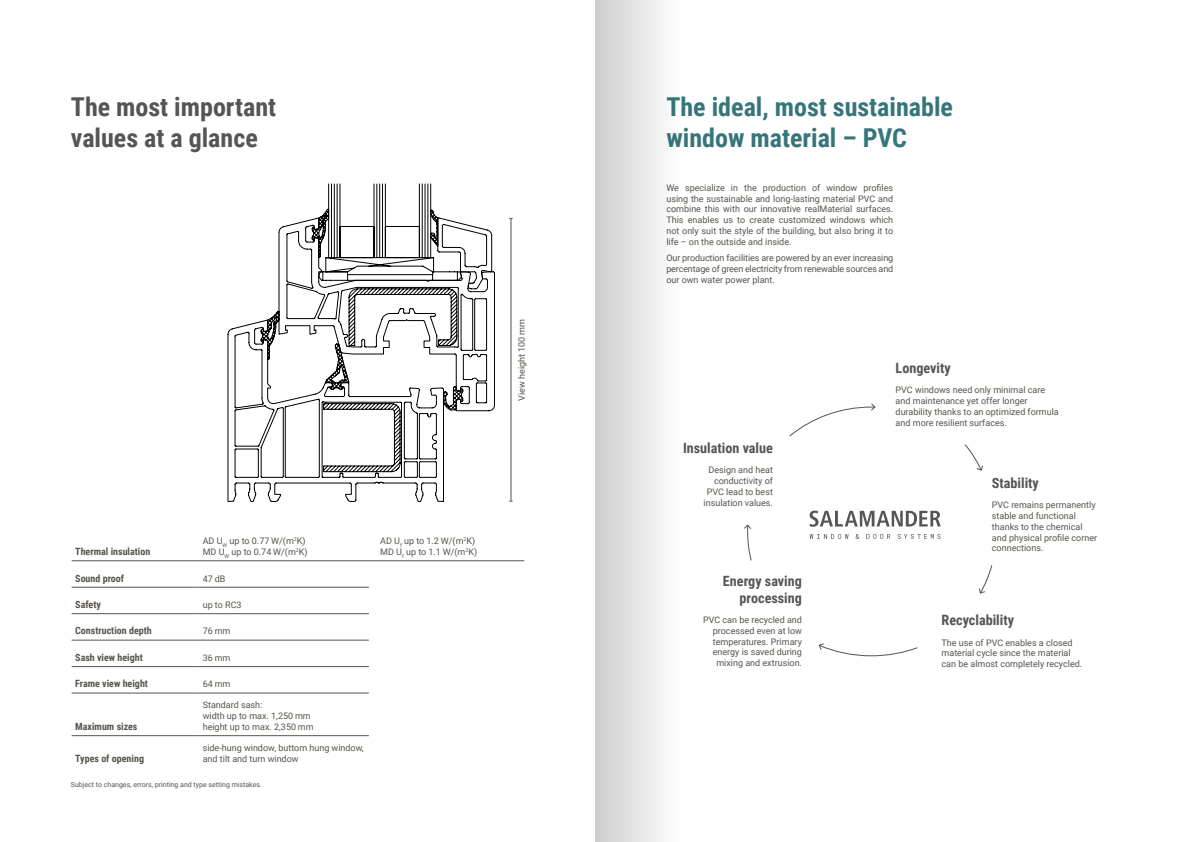
<style>
.page{position:relative;width:1191px;height:842px;background:#fff}
.page>*{position:absolute;margin:0;border:0;box-sizing:border-box;transform-origin:0 0}
.t1{font:700 26px/31.2px "Roboto Condensed";color:#36767a}
.t2{font:700 26px/31.2px "Roboto Condensed";color:#535557}
.t3{font:700 14.2px/17px "Roboto Condensed";color:#535557;text-align:right}
.t4{font:700 10px "Roboto Condensed";color:#57544b}
.t5{font:9px/10.8px "Roboto";color:#57544b}
.t6{font:7px "Roboto";color:#57544b}
</style>
<div class="page">
<hr style="left:510px;top:218px;width:1px;height:283px;background:#57544b">
<svg style="left:789px;top:403px;width:86px;height:34px"></svg>
<svg style="left:744px;top:524px;width:8px;height:37px"></svg>
<svg style="left:964px;top:444px;width:19px;height:27px"></svg>
<svg style="left:818px;top:643px;width:100px;height:13px"></svg>
<svg style="left:978px;top:565px;width:14px;height:29px"></svg>
<svg style="left:809px;top:534px;width:131px;height:5px"></svg>
<svg style="left:809px;top:511px;width:131px;height:16px"></svg>
<svg style="left:228px;top:184px;width:264px;height:318px"></svg>
<hr style="left:72px;top:560px;width:127px;height:1px;background:#57544b">
<hr style="left:199px;top:560px;width:170px;height:1px;background:#57544b">
<hr style="left:369px;top:560px;width:155px;height:1px;background:#57544b">
<hr style="left:72px;top:587px;width:127px;height:1px;background:#57544b">
<hr style="left:199px;top:587px;width:170px;height:1px;background:#57544b">
<hr style="left:72px;top:613px;width:127px;height:1px;background:#57544b">
<hr style="left:199px;top:613px;width:170px;height:1px;background:#57544b">
<hr style="left:72px;top:640px;width:127px;height:1px;background:#57544b">
<hr style="left:199px;top:640px;width:170px;height:1px;background:#57544b">
<hr style="left:72px;top:666px;width:127px;height:1px;background:#57544b">
<hr style="left:199px;top:666px;width:170px;height:1px;background:#57544b">
<hr style="left:72px;top:693px;width:127px;height:1px;background:#57544b">
<hr style="left:199px;top:693px;width:170px;height:1px;background:#57544b">
<hr style="left:72px;top:735px;width:127px;height:1px;background:#57544b">
<hr style="left:199px;top:735px;width:170px;height:1px;background:#57544b">
<div style="left:595px;top:0;width:85px;height:842px;background:linear-gradient(to right,#cdcdcd,#fff)"></div>
<h1 class="t2" style="left:71px;top:90px;width:207px">The most important values at a glance</h1>
<p class="t5" style="left:516px;top:401px;width:83px;rotate:-90deg">View height 100 mm</p>
<p class="t4" style="left:75px;top:544px;width:77px">Thermal insulation</p>
<p class="t5" style="left:203px;top:535px;width:106px">AD U<sub>W</sub> up to 0.77 W/(m<sup>2</sup>K)<br>MD U<sub>W</sub> up to 0.74 W/(m<sup>2</sup>K)</p>
<p class="t5" style="left:380px;top:535px;width:99px">AD U<sub>f</sub> up to 1.2 W/(m<sup>2</sup>K)<br>MD U<sub>f</sub> up to 1.1 W/(m<sup>2</sup>K)</p>
<p class="t4" style="left:75px;top:571px;width:50px">Sound proof</p>
<p class="t5" style="left:203px;top:573px;width:24px">47 dB</p>
<p class="t4" style="left:75px;top:597px;width:27px">Safety</p>
<p class="t5" style="left:203px;top:599px;width:40px">up to RC3</p>
<p class="t4" style="left:75px;top:624px;width:78px">Construction depth</p>
<p class="t5" style="left:203px;top:625px;width:29px">76 mm</p>
<p class="t4" style="left:75px;top:650px;width:69px">Sash view height</p>
<p class="t5" style="left:203px;top:652px;width:29px">36 mm</p>
<p class="t4" style="left:75px;top:677px;width:74px">Frame view height</p>
<p class="t5" style="left:203px;top:678px;width:29px">64 mm</p>
<p class="t4" style="left:75px;top:719px;width:64px">Maximum sizes</p>
<p class="t5" style="left:203px;top:699px;width:112px">Standard sash:<br>width up to max. 1,250 mm height up to max. 2,350 mm</p>
<p class="t4" style="left:75px;top:751px;width:70px">Types of opening</p>
<p class="t5" style="left:203px;top:742px;width:162px">side-hung window, buttom hung window, and tilt and turn window</p>
<p class="t6" style="left:71px;top:780px;width:192px">Subject to changes, errors, printing and type setting mistakes.</p>
<h1 class="t1" style="left:666px;top:90px;width:288px">The ideal, most sustainable window material – PVC</h1>
<p class="t5" style="left:666px;top:182px;width:228px;text-align:justify">We specialize in the production of window profiles using the sustainable and long-lasting material PVC and combine this with our innovative realMaterial surfaces.<br>This enables us to create customized windows which not only suit the style of the building, but also bring it to life – on the outside and inside.</p>
<p class="t5" style="left:666px;top:252px;width:228px;text-align:justify">Our production facilities are powered by an ever increasing percentage of green electricity from renewable sources and our own water power plant.</p>
<h2 class="t3" style="left:895px;top:359px;width:57px">Longevity</h2>
<h2 class="t3" style="left:683px;top:439px;width:91px">Insulation value</h2>
<p class="t5" style="left:703px;top:464px;width:71px;text-align:right">Design and heat conductivity of<br>PVC lead to best insulation values.</p>
<h2 class="t3" style="left:723px;top:571px;width:80px">Energy saving processing</h2>
<p class="t5" style="left:703px;top:614px;width:100px;text-align:right">PVC can be recycled and processed even at low temperatures. Primary energy is saved during mixing and extrusion.</p>
<p class="t5" style="left:895px;top:384px;width:165px">PVC windows need only minimal care and maintenance yet offer longer durability thanks to an optimized formula and more resilient surfaces.</p>
<h2 class="t3" style="left:992px;top:474px;width:49px">Stability</h2>
<p class="t5" style="left:992px;top:499px;width:107px">PVC remains permanently stable and functional thanks to the chemical and physical profile corner connections.</p>
<h2 class="t3" style="left:941px;top:611px;width:74px">Recyclability</h2>
<p class="t5" style="left:941px;top:637px;width:142px">The use of PVC enables a closed material cycle since the material can be almost completely recycled.</p>
</div>
